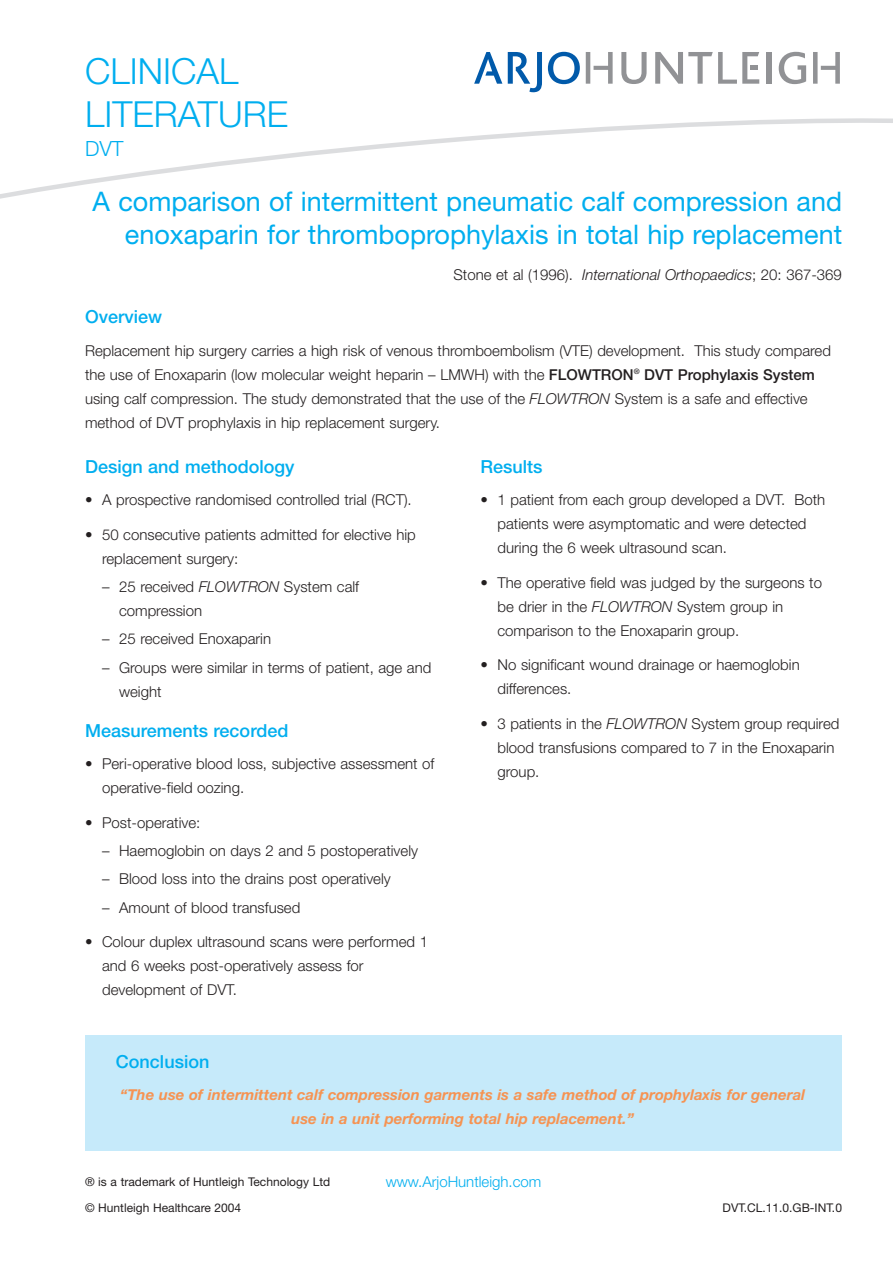
<style>
.page{position:relative;width:893px;height:1263px;background:#fff}
.page>*{position:absolute;margin:0;border:0;box-sizing:border-box;transform-origin:0 0}
.t1{font:300 36px/43.2px "Helvetica Neue";color:#00aeef}
.t2{font:27px/33px "Helvetica Neue";color:#00aeef;text-align:right}
.t3{font:300 21px "Helvetica Neue";color:#00aeef}
.t4{font:500 18px "Helvetica Neue";color:#00aeef}
.t5{font:300 15px/24px "Helvetica Neue";color:#231f20}
.t6{font:italic 700 15px/24px "Helvetica Neue";color:#f69352;text-align:center}
.t7{font:300 15px "Helvetica Neue";color:#00aeef}
.t8{font:12px "Helvetica Neue";color:#231f20}
.s1{font-style:italic}
.s2{font-weight:500}
</style>
<div class="page">
<svg style="left:0;top:118px;width:893px;height:81px"></svg>
<svg style="left:474px;top:52px;width:28px;height:32px"></svg>
<svg style="left:508px;top:52px;width:34px;height:40px"></svg>
<svg style="left:548px;top:52px;width:32px;height:32px"></svg>
<svg style="left:586px;top:52px;width:27px;height:32px"></svg>
<svg style="left:813px;top:52px;width:27px;height:32px"></svg>
<svg style="left:779px;top:52px;width:27px;height:32px"></svg>
<div style="left:766px;top:52px;width:5px;height:32px;background:#919295"></div>
<svg style="left:621px;top:52px;width:26px;height:32px"></svg>
<svg style="left:655px;top:52px;width:104px;height:32px"></svg>
<div style="left:85px;top:1035px;width:757px;height:116px;background:#c6eafa"></div>
<h1 class="t1" style="left:85px;top:53px;width:204px">CLINICAL<br>LITERATURE</h1>
<h3 class="t3" style="left:85px;top:141px;width:40px">DVT</h3>
<h2 class="t2" style="left:93px;top:187px;width:751px">A comparison of intermittent pneumatic calf compression and enoxaparin for thromboprophylaxis in total hip replacement</h2>
<p class="t5" style="left:453px;top:264px;width:390px">Stone et al (1996). <span class="s1">International Orthopaedics</span>; 20: 367-369</p>
<p class="t4" style="left:85px;top:310px;width:79px">Overview</p>
<p class="t5" style="left:85px;top:340px;width:747px">Replacement hip surgery carries a high risk of venous thromboembolism (VTE) development. This study compared the use of Enoxaparin (low molecular weight heparin – LMWH) with the <span class="s2">FLOWTRON</span><sup>®</sup> <span class="s2">DVT Prophylaxis System </span>using calf compression. The study demonstrated that the use of the <span class="s1">FLOWTRON</span> System is a safe and effective method of DVT prophylaxis in hip replacement surgery.</p>
<p class="t4" style="left:85px;top:460px;width:211px">Design and methodology</p>
<p class="t5" style="left:85px;top:489px;width:328px">• A prospective randomised controlled trial (RCT).</p>
<p class="t5" style="left:102px;top:524px;width:315px;text-indent:-17px">• 50 consecutive patients admitted for elective hip replacement surgery:</p>
<p class="t5" style="left:119px;top:576px;width:242px;text-indent:-17px">– 25 received <span class="s1">FLOWTRON</span> System calf compression</p>
<p class="t5" style="left:102px;top:628px;width:171px">– 25 received Enoxaparin</p>
<p class="t5" style="left:119px;top:657px;width:314px;text-indent:-17px">– Groups were similar in terms of patient, age and weight</p>
<p class="t4" style="left:85px;top:724px;width:205px">Measurements recorded</p>
<p class="t5" style="left:102px;top:753px;width:334px;text-indent:-17px">• Peri-operative blood loss, subjective assessment of operative-field oozing.</p>
<p class="t5" style="left:85px;top:812px;width:117px">• Post-operative:</p>
<p class="t5" style="left:102px;top:840px;width:318px">– Haemoglobin on days 2 and 5 postoperatively</p>
<p class="t5" style="left:102px;top:868px;width:290px">– Blood loss into the drains post operatively</p>
<p class="t5" style="left:102px;top:896px;width:200px">– Amount of blood transfused</p>
<p class="t5" style="left:102px;top:931px;width:327px;text-indent:-17px">• Colour duplex ultrasound scans were performed 1 and 6 weeks post-operatively assess for development of DVT.</p>
<p class="t4" style="left:480px;top:460px;width:64px">Results</p>
<p class="t5" style="left:497px;top:489px;width:329px;text-indent:-17px">• 1 patient from each group developed a DVT. Both patients were asymptomatic and were detected during the 6 week ultrasound scan.</p>
<p class="t5" style="left:497px;top:572px;width:326px;text-indent:-17px">• The operative field was judged by the surgeons to be drier in the <span class="s1">FLOWTRON</span> System group in comparison to the Enoxaparin group.</p>
<p class="t5" style="left:497px;top:654px;width:304px;text-indent:-17px">• No significant wound drainage or haemoglobin differences.</p>
<p class="t5" style="left:497px;top:713px;width:343px;text-indent:-17px">• 3 patients in the <span class="s1">FLOWTRON</span> System group required blood transfusions compared to 7 in the Enoxaparin group.</p>
<p class="t4" style="left:116px;top:1055px;width:95px">Conclusion</p>
<p class="t6" style="left:120px;top:1084px;width:686px">“The use of intermittent calf compression garments is a safe method of prophylaxis for general use in a unit performing total hip replacement.”</p>
<p class="t8" style="left:85px;top:1178px;width:247px">® is a trademark of Huntleigh Technology Ltd</p>
<p class="t7" style="left:386px;top:1176px;width:157px">www.ArjoHuntleigh.com</p>
<p class="t8" style="left:85px;top:1204px;width:158px">© Huntleigh Healthcare 2004</p>
<p class="t8" style="left:723px;top:1204px;width:121px">DVT.CL.11.0.GB-INT.0</p>
</div>
